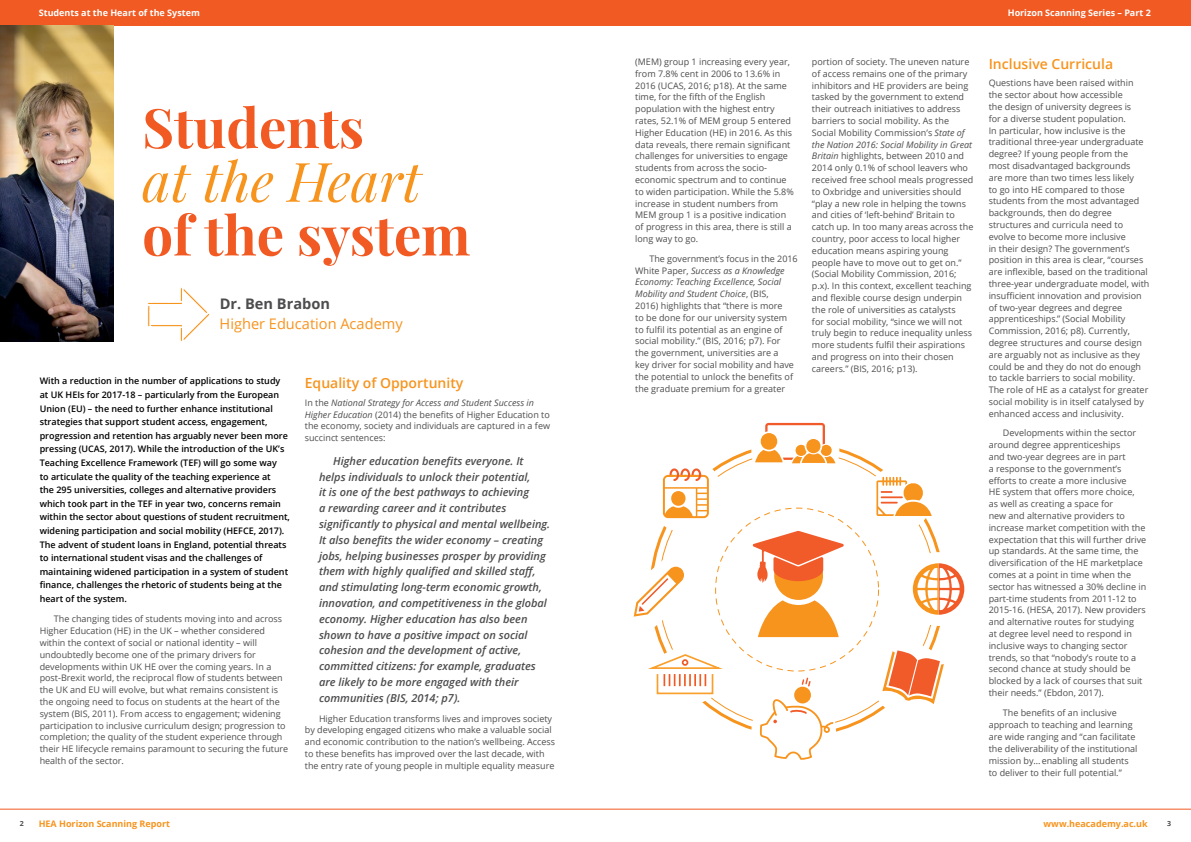
<style>
.page{position:relative;width:1191px;height:842px;background:#fff}
.page>*{position:absolute;margin:0;border:0;box-sizing:border-box;transform-origin:0 0}
.t1{font:700 54.5px "Playfair Display";color:#f15a22}
.t2{font:italic 54.5px "Playfair Display";color:#f7941e}
.t3{font:14.6px "Open Sans";color:#f7941e}
.t4{font:700 14.6px "Open Sans";color:#4d4d4f}
.t5{font:600 14px "Open Sans";color:#f7941e}
.t6{font:italic 600 11px/15.8px "Open Sans";color:#4d4d4f}
.t7{font:9px/11.8px "Open Sans";color:#4d4d4f}
.t8{font:600 9px/13.6px "Open Sans";color:#000}
.t9{font:700 9px "Open Sans";color:#fff}
.t10{font:700 9px "Open Sans";color:#f7941e}
.t11{font:700 7px "Open Sans";color:#4d4d4f}
.s1{font-style:italic}
</style>
<div class="page">
<svg style="left:147px;top:287px;width:63px;height:55px"></svg>
<hr style="left:0;top:809px;width:1191px;height:1px;background:#f15a22">
<div style="left:0;top:0;width:1191px;height:26px;background:#f15a22"></div>
<img style="left:0;top:26px;width:114px;height:316px">
<svg style="left:876px;top:477px;width:55px;height:39px"></svg>
<svg style="left:755px;top:423px;width:80px;height:40px"></svg>
<svg style="left:752px;top:531px;width:92px;height:106px"></svg>
<div style="left:794px;top:687px;width:17px;height:16px;background:#f7941e;border-radius:50%"></div>
<svg style="left:801px;top:677px;width:9px;height:9px"></svg>
<svg style="left:759px;top:699px;width:74px;height:61px"></svg>
<svg style="left:663px;top:468px;width:46px;height:50px"></svg>
<svg style="left:912px;top:563px;width:52px;height:52px"></svg>
<svg style="left:882px;top:650px;width:62px;height:54px"></svg>
<svg style="left:633px;top:548px;width:103px;height:176px"></svg>
<p class="t9" style="left:39px;top:7px;width:163px">Students at the Heart of the System</p>
<p class="t9" style="left:1007px;top:7px;width:145px">Horizon Scanning Series – Part 2</p>
<h1 class="t1" style="left:142px;top:85px;width:223px">Students</h1>
<h1 class="t2" style="left:142px;top:139px;width:280px">at the Heart</h1>
<h1 class="t1" style="left:142px;top:192px;width:330px">of the system</h1>
<h2 class="t4" style="left:220px;top:293px;width:112px">Dr. Ben Brabon</h2>
<h2 class="t3" style="left:220px;top:314px;width:185px">Higher Education Academy</h2>
<p class="t8" style="left:40px;top:374px;width:252px">With a reduction in the number of applications to study at UK HEIs for 2017-18 – particularly from the European Union (EU) – the need to further enhance institutional strategies that support student access, engagement, progression and retention has arguably never been more pressing (UCAS, 2017). While the introduction of the UK’s Teaching Excellence Framework (TEF) will go some way<br>to articulate the quality of the teaching experience at<br>the 295 universities, colleges and alternative providers which took part in the TEF in year two, concerns remain within the sector about questions of student recruitment, widening participation and social mobility (HEFCE, 2017).<br>The advent of student loans in England, potential threats to international student visas and the challenges of maintaining widened participation in a system of student finance, challenges the rhetoric of students being at the heart of the system.</p>
<p class="t7" style="left:40px;top:613px;width:250px;text-indent:14px">The changing tides of students moving into and across Higher Education (HE) in the UK – whether considered within the context of social or national identity – will undoubtedly become one of the primary drivers for developments within UK HE over the coming years. In a post-Brexit world, the reciprocal flow of students between the UK and EU will evolve, but what remains consistent is the ongoing need to focus on students at the heart of the system (BIS, 2011). From access to engagement; widening participation to inclusive curriculum design; progression to completion; the quality of the student experience through their HE lifecycle remains paramount to securing the future health of the sector.</p>
<h3 class="t5" style="left:305px;top:374px;width:160px">Equality of Opportunity</h3>
<p class="t7" style="left:305px;top:396px;width:247px">In the <span class="s1">National Strategy for Access and Student Success in Higher Education</span> (2014) the benefits of Higher Education to the economy, society and individuals are captured in a few succinct sentences:</p>
<p class="t6" style="left:319px;top:453px;width:233px;text-indent:14px">Higher education benefits everyone. It helps individuals to unlock their potential,<br>it is one of the best pathways to achieving<br>a rewarding career and it contributes significantly to physical and mental wellbeing.<br>It also benefits the wider economy – creating jobs, helping businesses prosper by providing them with highly qualified and skilled staff, and stimulating long-term economic growth, innovation, and competitiveness in the global economy. Higher education has also been shown to have a positive impact on social cohesion and the development of active, committed citizens: for example, graduates are likely to be more engaged with their communities (BIS, 2014; p7).</p>
<p class="t7" style="left:305px;top:712px;width:252px;text-indent:14px">Higher Education transforms lives and improves society by developing engaged citizens who make a valuable social and economic contribution to the nation’s wellbeing. Access to these benefits has improved over the last decade, with the entry rate of young people in multiple equality measure</p>
<p class="t7" style="left:635px;top:56px;width:160px">(MEM) group 1 increasing every year, from 7.8% cent in 2006 to 13.6% in 2016 (UCAS, 2016; p18). At the same time, for the fifth of the English population with the highest entry rates, 52.1% of MEM group 5 entered Higher Education (HE) in 2016. As this data reveals, there remain significant challenges for universities to engage students from across the socio&shy;economic spectrum and to continue to widen participation. While the 5.8% increase in student numbers from MEM group 1 is a positive indication of progress in this area, there is still a long way to go.</p>
<p class="t7" style="left:635px;top:252px;width:164px;text-indent:14px">The government’s focus in the 2016<br>White Paper, <span class="s1">Success as a Knowledge Economy: Teaching Excellence, Social Mobility and Student Choice</span>, (BIS,<br>2016) highlights that “there is more<br>to be done for our university system to fulfil its potential as an engine of social mobility.” (BIS, 2016; p7). For<br>the government, universities are a<br>key driver for social mobility and have the potential to unlock the benefits of the graduate premium for a greater</p>
<p class="t7" style="left:812px;top:56px;width:163px">portion of society. The uneven nature of access remains one of the primary inhibitors and HE providers are being tasked by the government to extend their outreach initiatives to address barriers to social mobility. As the Social Mobility Commission’s <span class="s1">State of the Nation 2016: Social Mobility in Great Britain</span> highlights, between 2010 and 2014 only 0.1% of school leavers who received free school meals progressed to Oxbridge and universities should “play a new role in helping the towns and cities of ‘left-behind’ Britain to catch up. In too many areas across the country, poor access to local higher education means aspiring young people have to move out to get on.” (Social Mobility Commission, 2016; p.x). In this context, excellent teaching and flexible course design underpin the role of universities as catalysts<br>for social mobility, “since we will not truly begin to reduce inequality unless more students fulfil their aspirations and progress on into their chosen careers.” (BIS, 2016; p13).</p>
<h3 class="t5" style="left:988px;top:54px;width:126px">Inclusive Curricula</h3>
<p class="t7" style="left:988px;top:77px;width:162px">Questions have been raised within the sector about how accessible<br>the design of university degrees is<br>for a diverse student population.<br>In particular, how inclusive is the traditional three-year undergraduate degree? If young people from the most disadvantaged backgrounds<br>are more than two times less likely<br>to go into HE compared to those students from the most advantaged backgrounds, then do degree structures and curricula need to evolve to become more inclusive<br>in their design? The government’s position in this area is clear, “courses are inflexible, based on the traditional three-year undergraduate model, with insufficient innovation and provision of two-year degrees and degree apprenticeships.” (Social Mobility Commission, 2016; p8). Currently, degree structures and course design are arguably not as inclusive as they could be and they do not do enough to tackle barriers to social mobility.<br>The role of HE as a catalyst for greater social mobility is in itself catalysed by enhanced access and inclusivity.</p>
<p class="t7" style="left:988px;top:427px;width:159px;text-indent:14px">Developments within the sector around degree apprenticeships<br>and two-year degrees are in part<br>a response to the government’s efforts to create a more inclusive<br>HE system that offers more choice, as well as creating a space for<br>new and alternative providers to increase market competition with the expectation that this will further drive up standards. At the same time, the diversification of the HE marketplace comes at a point in time when the sector has witnessed a 30% decline in part-time students from 2011-12 to 2015-16. (HESA, 2017). New providers and alternative routes for studying<br>at degree level need to respond in inclusive ways to changing sector trends, so that “nobody’s route to a second chance at study should be blocked by a lack of courses that suit their needs.” (Ebdon, 2017).</p>
<p class="t7" style="left:988px;top:706px;width:150px;text-indent:14px">The benefits of an inclusive approach to teaching and learning are wide ranging and “can facilitate the deliverability of the institutional mission by…enabling all students to deliver to their full potential.”</p>
<p class="t10" style="left:39px;top:817px;width:133px">HEA Horizon Scanning Report</p>
<p class="t10" style="left:1043px;top:817px;width:106px">www.heacademy.ac.uk</p>
<p class="t11" style="left:20px;top:819px;width:5px">2</p>
<p class="t11" style="left:1167px;top:819px;width:5px">3</p>
</div>
